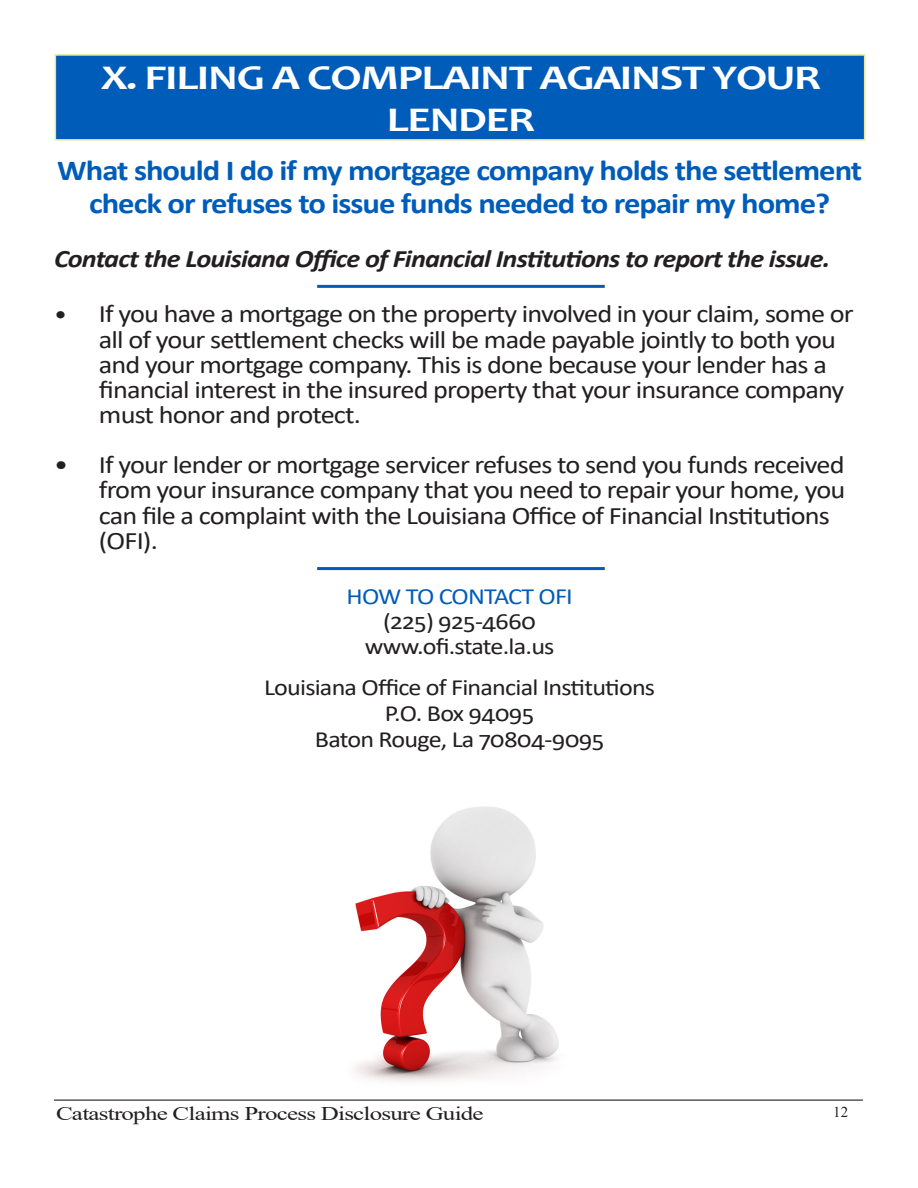
<style>
.page{position:relative;width:918px;height:1188px;background:#fff}
.page>*{position:absolute;margin:0;border:0;box-sizing:border-box;transform-origin:0 0}
.t1{font:700 34.8px/41.7px "Candara";letter-spacing:-.03em;color:#fff;text-align:center;scale:1.29 1}
.text{font:700 28.95px/32.8px "Calibri";letter-spacing:-.03em;color:#005cb9;text-align:center;scale:1.13 1}
.text-2{font:25.2px/25.2px "Calibri";letter-spacing:-.03em;color:#231f20;scale:1.13 1}
.text-3{font:italic 700 25.2px "Calibri";letter-spacing:-.03em;color:#231f20;scale:1.13 1}
.text-4{font:23.25px/26.1px "Calibri";letter-spacing:-.03em;color:#231f20;text-align:center;scale:1.13 1}
.text-5{font:23.25px "Calibri";letter-spacing:-.03em;color:#005cb9;scale:1.13 1}
.t2{font:19.35px "Times New Roman";letter-spacing:-.03em;color:#231f20;scale:1.29 1}
.t3{font:15px "Times New Roman";color:#231f20}
.s1{font-size:23.25px}
</style>
<div class="page">
<img style="left:355px;top:806px;width:204px;height:276px">
<div style="left:55px;top:54px;width:810px;height:87px;background:#005cb9;border:2px solid #eae599"></div>
<hr style="left:317px;top:567px;width:288px;height:3px;background:#005cb9">
<hr style="left:317px;top:285px;width:288px;height:3px;background:#005cb9">
<hr style="left:54px;top:1100px;width:809px;height:1px;background:#231f20">
<p class="t1" style="left:101px;top:57px;width:559px">X. FILING A COMPLAINT AGAINST YOUR<br>LENDER</p>
<p class="text" style="left:57px;top:154px;width:714px">What should I do if my mortgage company holds the settlement check or refuses to issue funds needed to repair my home?</p>
<p class="text-3" style="left:54px;top:241px;width:689px">Contact the Louisiana Office of Financial Institutions to report the issue.</p>
<p class="text-2" style="left:99px;top:301px;width:670px;text-indent:-45px"><span class="s1">•</span> If you have a mortgage on the property involved in your claim, some or all of your settlement checks will be made payable jointly to both you and your mortgage company. This is done because your lender has a financial interest in the insured property that your insurance company must honor and protect.</p>
<p class="text-2" style="left:99px;top:452px;width:662px;text-indent:-45px">• If your lender or mortgage servicer refuses to send you funds received from your insurance company that you need to repair your home, you can file a complaint with the Louisiana Office of Financial Institutions (OFI).</p>
<p class="text-5" style="left:347px;top:580px;width:202px">HOW TO CONTACT OFI</p>
<p class="text-4" style="left:383px;top:608px;width:137px">(225) 925-4660</p>
<p class="text-4" style="left:365px;top:633px;width:169px">www.ofi.state.la.us</p>
<p class="text-4" style="left:264px;top:674px;width:348px">Louisiana Office of Financial Institutions<br>P.O. Box 94095</p>
<p class="text-4" style="left:315px;top:726px;width:258px">Baton Rouge, La 70804-9095</p>
<p class="t2" style="left:56px;top:1099px;width:333px">Catastrophe Claims Process Disclosure Guide</p>
<p class="t3" style="left:833px;top:1101px;width:16px">12</p>
</div>
